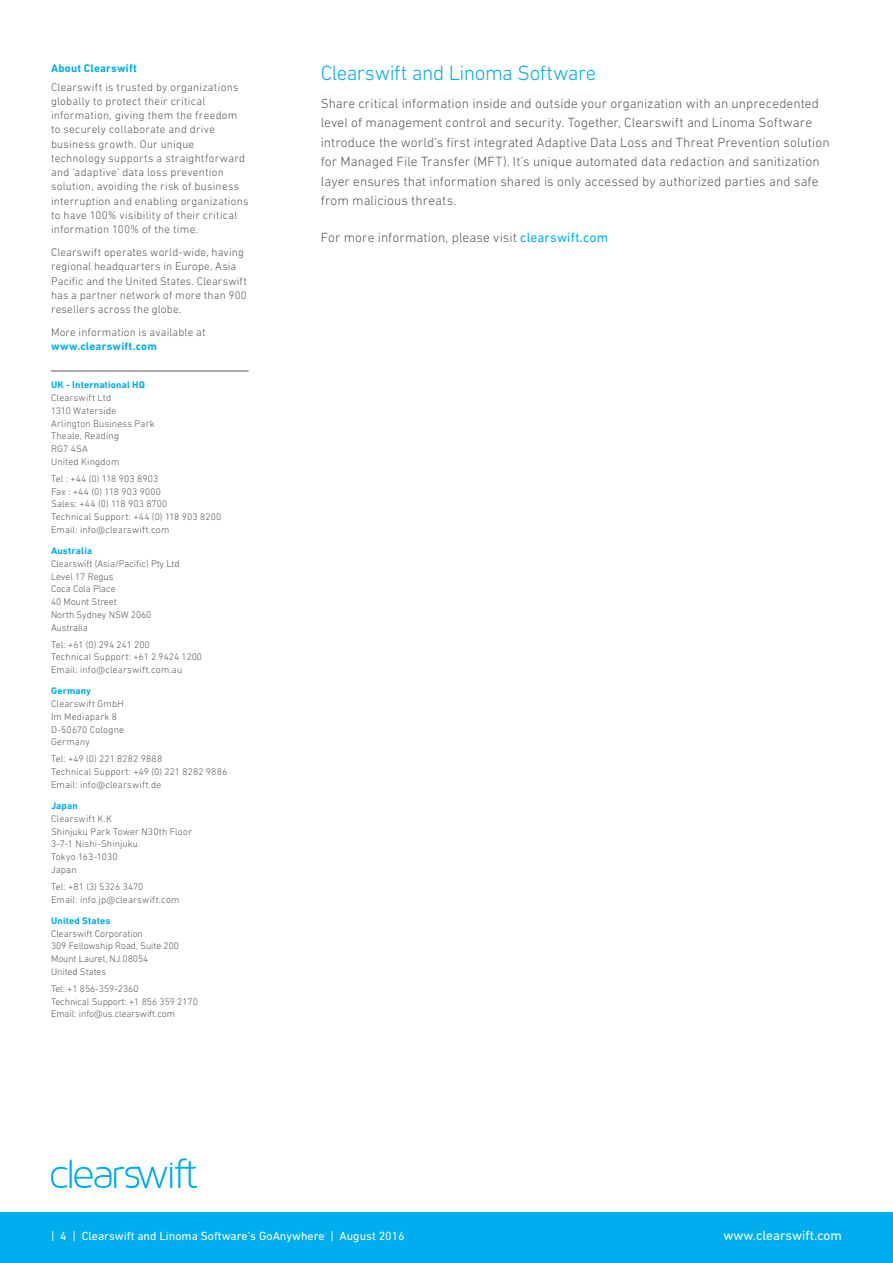
<style>
.page{position:relative;width:893px;height:1263px;background:#fff}
.page>*{position:absolute;margin:0;border:0;box-sizing:border-box;transform-origin:0 0}
.t1{font:300 21px "DIN Next LT Pro";letter-spacing:-.025em;color:#00aeef}
.t2{font:300 13.5px/19.5px "DIN Next LT Pro";letter-spacing:.005em;color:#57585a}
.t3{font:13.5px "DIN Next LT Pro";color:#fff}
.t4{font:12px "DIN Next LT Pro";color:#fff}
.t5{font:300 11.25px/14.2px "DIN Next LT Pro";letter-spacing:.02em;color:#57585a}
.t6{font:700 11.25px "DIN Next LT Pro";letter-spacing:.015em;color:#00aeef}
.Legal{font:300 9.75px "DIN Next LT Pro";letter-spacing:.01em;color:#57585a}
.Legal-2{font:700 9.75px "DIN Next LT Pro";letter-spacing:.02em;color:#00aeef}
.s1{font-weight:700;color:#00aeef}
.s2{font-weight:400;color:#00aeef}
</style>
<div class="page">
<hr style="left:51px;top:371px;width:198px;height:1px;background:#57585a">
<svg style="left:51px;top:1158px;width:146px;height:30px"></svg>
<div style="left:0;top:1212px;width:893px;height:51px;background:#00aeef"></div>
<p class="t6" style="left:51px;top:62px;width:87px">About Clearswift</p>
<p class="t5" style="left:51px;top:80px;width:199px">Clearswift is trusted by organizations globally to protect their critical information, giving them the freedom to securely collaborate and drive business growth. Our unique technology supports a straightforward and ‘adaptive’ data loss prevention solution, avoiding the risk of business interruption and enabling organizations to have 100% visibility of their critical information 100% of the time.</p>
<p class="t5" style="left:51px;top:245px;width:198px">Clearswift operates world-wide, having regional headquarters in Europe, Asia Pacific and the United States. Clearswift has a partner network of more than 900 resellers across the globe.</p>
<p class="t5" style="left:51px;top:325px;width:156px">More information is available at <span class="s1">www.clearswift.com</span></p>
<p class="Legal-2" style="left:51px;top:379px;width:96px">UK - International HQ</p>
<p class="Legal" style="left:51px;top:392px;width:62px">Clearswift Ltd</p>
<p class="Legal" style="left:51px;top:405px;width:67px">1310 Waterside</p>
<p class="Legal" style="left:51px;top:418px;width:105px">Arlington Business Park</p>
<p class="Legal" style="left:51px;top:430px;width:70px">Theale, Reading</p>
<p class="Legal" style="left:51px;top:443px;width:38px">RG7 4SA</p>
<p class="Legal" style="left:51px;top:456px;width:70px">United Kingdom</p>
<p class="Legal" style="left:51px;top:473px;width:109px">Tel : +44 (0) 118 903 8903</p>
<p class="Legal" style="left:51px;top:486px;width:112px">Fax : +44 (0) 118 903 9000</p>
<p class="Legal" style="left:51px;top:498px;width:118px">Sales: +44 (0) 118 903 8700</p>
<p class="Legal" style="left:51px;top:511px;width:172px">Technical Support: +44 (0) 118 903 8200</p>
<p class="Legal" style="left:51px;top:524px;width:120px">Email: info@clearswift.com</p>
<p class="Legal-2" style="left:51px;top:545px;width:43px">Australia</p>
<p class="Legal" style="left:51px;top:558px;width:130px">Clearswift (Asia/Pacific) Pty Ltd</p>
<p class="Legal" style="left:51px;top:571px;width:64px">Level 17 Regus</p>
<p class="Legal" style="left:51px;top:583px;width:66px">Coca Cola Place</p>
<p class="Legal" style="left:51px;top:596px;width:67px">40 Mount Street</p>
<p class="Legal" style="left:51px;top:609px;width:102px">North Sydney NSW 2060</p>
<p class="Legal" style="left:51px;top:622px;width:38px">Australia</p>
<p class="Legal" style="left:51px;top:639px;width:100px">Tel: +61 (0) 294 241 200</p>
<p class="Legal" style="left:51px;top:651px;width:153px">Technical Support: +61 2 9424 1200</p>
<p class="Legal" style="left:51px;top:664px;width:133px">Email: info@clearswift.com.au</p>
<p class="Legal-2" style="left:51px;top:685px;width:42px">Germany</p>
<p class="Legal" style="left:51px;top:698px;width:74px">Clearswift GmbH</p>
<p class="Legal" style="left:51px;top:711px;width:67px">Im Mediapark 8</p>
<p class="Legal" style="left:51px;top:724px;width:75px">D-50670 Cologne</p>
<p class="Legal" style="left:51px;top:736px;width:40px">Germany</p>
<p class="Legal" style="left:51px;top:753px;width:113px">Tel: +49 (0) 221 8282 9888</p>
<p class="Legal" style="left:51px;top:766px;width:178px">Technical Support: +49 (0) 221 8282 9886</p>
<p class="Legal" style="left:51px;top:779px;width:112px">Email: info@clearswift.de</p>
<p class="Legal-2" style="left:51px;top:800px;width:28px">Japan</p>
<p class="Legal" style="left:51px;top:813px;width:62px">Clearswift K.K</p>
<p class="Legal" style="left:51px;top:826px;width:143px">Shinjuku Park Tower N30th Floor</p>
<p class="Legal" style="left:51px;top:838px;width:89px">3-7-1 Nishi-Shinjuku</p>
<p class="Legal" style="left:51px;top:851px;width:68px">Tokyo 163-1030</p>
<p class="Legal" style="left:51px;top:864px;width:27px">Japan</p>
<p class="Legal" style="left:51px;top:881px;width:94px">Tel: +81 (3) 5326 3470</p>
<p class="Legal" style="left:51px;top:894px;width:130px">Email: info.jp@clearswift.com</p>
<p class="Legal-2" style="left:51px;top:915px;width:61px">United States</p>
<p class="Legal" style="left:51px;top:928px;width:93px">Clearswift Corporation</p>
<p class="Legal" style="left:51px;top:940px;width:130px">309 Fellowship Road, Suite 200</p>
<p class="Legal" style="left:51px;top:953px;width:99px">Mount Laurel, NJ 08054</p>
<p class="Legal" style="left:51px;top:966px;width:57px">United States</p>
<p class="Legal" style="left:51px;top:983px;width:89px">Tel: +1 856-359-2360</p>
<p class="Legal" style="left:51px;top:996px;width:148px">Technical Support: +1 856 359 2170</p>
<p class="Legal" style="left:51px;top:1008px;width:126px">Email: info@us.clearswift.com</p>
<p class="t1" style="left:321px;top:60px;width:277px">Clearswift and Linoma Software</p>
<p class="t2" style="left:321px;top:93px;width:511px">Share critical information inside and outside your organization with an unprecedented level of management control and security. Together, Clearswift and Linoma Software introduce the world’s first integrated Adaptive Data Loss and Threat Prevention solution for Managed File Transfer (MFT). It’s unique automated data redaction and sanitization layer ensures that information shared is only accessed by authorized parties and safe from malicious threats.</p>
<p class="t2" style="left:321px;top:227px;width:289px">For more information, please visit <span class="s2">clearswift.com</span></p>
<p class="t4" style="left:51px;top:1229px;width:355px">| 4 | Clearswift and Linoma Software’s GoAnywhere | August 2016</p>
<h2 class="t3" style="left:723px;top:1228px;width:120px">www.clearswift.com</h2>
</div>
